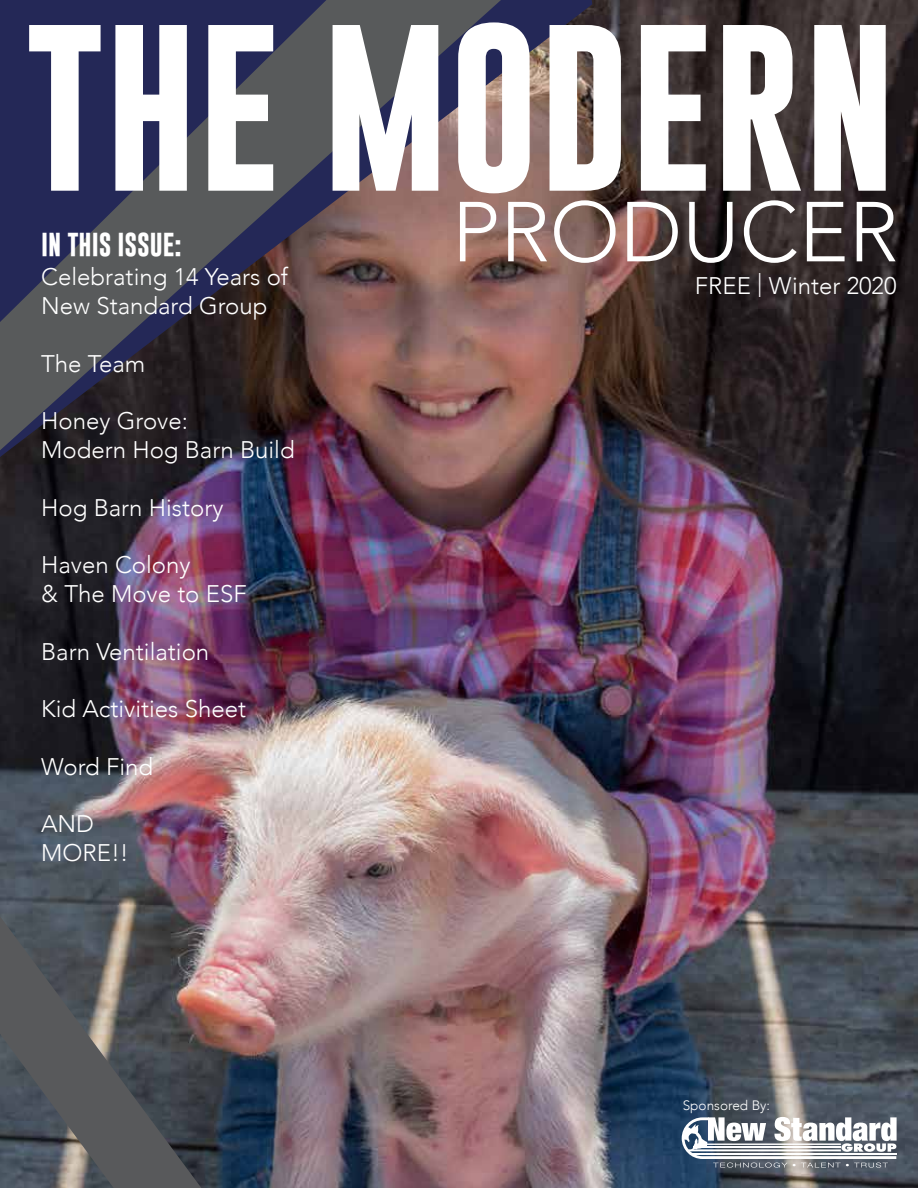
<style>
.page{position:relative;width:918px;height:1188px;background:#fff}
.page>*{position:absolute;margin:0;border:0;box-sizing:border-box;transform-origin:0 0}
.t1{font:700 169.5px "Gobold";color:#fff}
.t2{font:300 84px "Avenir";color:#fff}
.t3{font:300 24px/28.8px "Avenir";color:#fff}
.t4{font:700 24px "Gobold";color:#fff}
.t5{font:300 13.5px "Avenir";color:#fff}
</style>
<div class="page">
<img style="left:0;top:0;width:918px;height:1188px">
<img style="left:0;top:0;width:592px;height:457px">
<svg style="left:0;top:0;width:501px;height:450px;background:#4e4452"></svg>
<svg style="left:0;top:916px;width:201px;height:272px;background:#56575a"></svg>
<svg style="left:682px;top:1117px;width:215px;height:51px"></svg>
<h1 class="t1" style="left:25px;top:31px;width:873px">THE MODERN</h1>
<p class="t4" style="left:41px;top:234px;width:142px">IN THIS ISSUE:</p>
<p class="t3" style="left:41px;top:265px;width:248px">Celebrating 14 Years of<br>New Standard Group</p>
<p class="t3" style="left:41px;top:351px;width:106px">The Team</p>
<p class="t3" style="left:41px;top:409px;width:255px">Honey Grove:<br>Modern Hog Barn Build</p>
<p class="t3" style="left:41px;top:495px;width:184px">Hog Barn History</p>
<p class="t3" style="left:41px;top:553px;width:207px">Haven Colony<br>&amp; The Move to ESF</p>
<p class="t3" style="left:41px;top:639px;width:170px">Barn Ventilation</p>
<p class="t3" style="left:41px;top:697px;width:206px">Kid Activities Sheet</p>
<p class="t3" style="left:41px;top:754px;width:114px">Word Find</p>
<p class="t3" style="left:41px;top:812px;width:89px">AND<br>MORE!!</p>
<h2 class="t2" style="left:452px;top:197px;width:448px">PRODUCER</h2>
<p class="t3" style="left:695px;top:273px;width:203px">FREE | Winter 2020</p>
<p class="t5" style="left:683px;top:1099px;width:89px">Sponsored By:</p>
</div>
